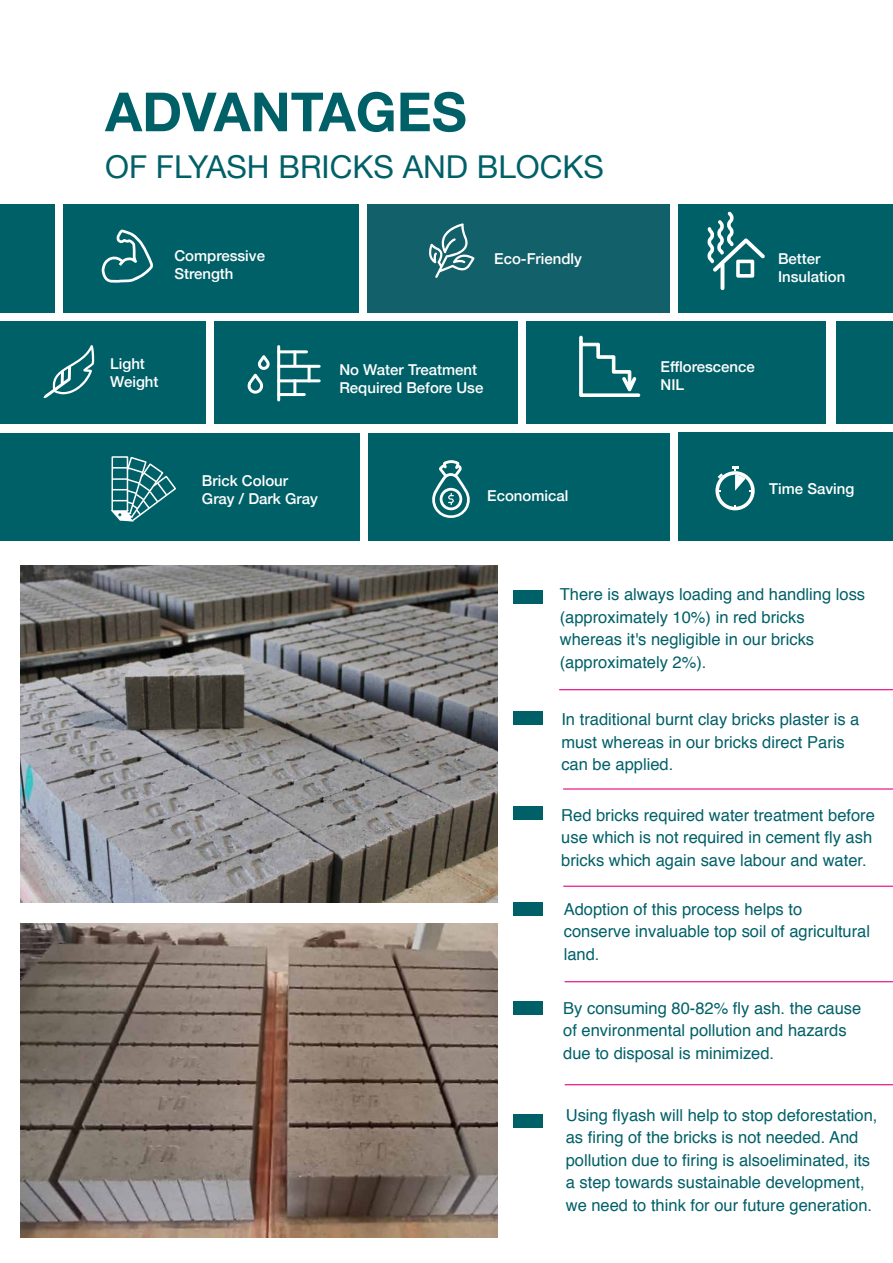
<style>
.page{position:relative;width:893px;height:1263px;background:#fff}
.page>*{position:absolute;margin:0;border:0;box-sizing:border-box;transform-origin:0 0}
.t1{font:700 54px "Helvetica Neue";color:#006068}
.t2{font:31.5px "Helvetica Neue";color:#006068}
.t3{font:16.5px/22.5px "Helvetica";color:#006068}
.t4{font:500 15px/18px "Helvetica Neue";color:#fff}
</style>
<div class="page">
<div style="left:522px;top:319px;width:304px;height:110px;background:#006068"></div>
<div style="left:367px;top:205px;width:303px;height:110px;background:#126069"></div>
<div style="left:59px;top:205px;width:304px;height:110px;background:#006068"></div>
<div style="left:0;top:205px;width:55px;height:110px;background:#006068"></div>
<div style="left:675px;top:205px;width:218px;height:110px;background:#006068"></div>
<div style="left:0;top:319px;width:537px;height:110px;background:#006068"></div>
<div style="left:830px;top:319px;width:63px;height:110px;background:#006068"></div>
<div style="left:0;top:433px;width:671px;height:110px;background:#006068"></div>
<div style="left:359px;top:202px;width:7px;height:114px;background:#fff"></div>
<div style="left:55px;top:200px;width:8px;height:113px;background:#fff"></div>
<div style="left:670px;top:202px;width:7px;height:114px;background:#fff"></div>
<div style="left:675px;top:432px;width:218px;height:111px;background:#006068"></div>
<div style="left:670px;top:429px;width:7px;height:114px;background:#fff"></div>
<div style="left:206px;top:316px;width:7px;height:114px;background:#fff"></div>
<div style="left:518px;top:316px;width:8px;height:114px;background:#fff"></div>
<div style="left:829px;top:316px;width:7px;height:114px;background:#fff"></div>
<div style="left:360px;top:432px;width:7px;height:114px;background:#fff"></div>
<div style="left:0;top:313px;width:893px;height:8px;background:#fff"></div>
<div style="left:0;top:424px;width:893px;height:8px;background:#fff"></div>
<div style="left:513px;top:590px;width:29px;height:14px;background:#006068"></div>
<div style="left:513px;top:711px;width:29px;height:14px;background:#006068"></div>
<div style="left:513px;top:806px;width:29px;height:14px;background:#006068"></div>
<div style="left:513px;top:902px;width:29px;height:14px;background:#006068"></div>
<div style="left:513px;top:1001px;width:29px;height:14px;background:#006068"></div>
<div style="left:513px;top:1114px;width:29px;height:13px;background:#006068"></div>
<svg style="left:429px;top:223px;width:46px;height:55px"></svg>
<svg style="left:101px;top:229px;width:52px;height:54px"></svg>
<svg style="left:707px;top:211px;width:58px;height:79px"></svg>
<hr style="left:277px;top:347px;width:3px;height:53px;background:#fff">
<hr style="left:308px;top:366px;width:3px;height:15px;background:#fff">
<hr style="left:293px;top:381px;width:3px;height:14px;background:#fff">
<hr style="left:293px;top:352px;width:3px;height:14px;background:#fff">
<hr style="left:279px;top:350px;width:27px;height:3px;background:#fff">
<hr style="left:279px;top:365px;width:40px;height:3px;background:#fff">
<hr style="left:279px;top:379px;width:40px;height:3px;background:#fff">
<hr style="left:279px;top:393px;width:25px;height:3px;background:#fff">
<svg style="left:247px;top:355px;width:23px;height:39px"></svg>
<svg style="left:432px;top:460px;width:38px;height:58px"></svg>
<svg style="left:43px;top:345px;width:51px;height:53px"></svg>
<svg style="left:579px;top:336px;width:61px;height:61px"></svg>
<svg style="left:111px;top:456px;width:65px;height:66px"></svg>
<div style="left:0;top:542px;width:893px;height:7px;background:#fff"></div>
<hr style="left:559px;top:689px;width:334px;height:1px;background:#e5007e">
<hr style="left:563px;top:788px;width:330px;height:1px;background:#e5007e">
<hr style="left:563px;top:886px;width:330px;height:1px;background:#e5007e">
<hr style="left:565px;top:981px;width:328px;height:1px;background:#e5007e">
<hr style="left:565px;top:1084px;width:328px;height:1px;background:#e5007e">
<svg style="left:715px;top:467px;width:40px;height:43px"></svg>
<img style="left:21px;top:565px;width:476px;height:337px">
<img style="left:21px;top:923px;width:476px;height:314px">
<h1 class="t1" style="left:105px;top:70px;width:363px">ADVANTAGES</h1>
<h2 class="t2" style="left:105px;top:144px;width:500px">OF FLYASH BRICKS AND BLOCKS</h2>
<p class="t4" style="left:174px;top:246px;width:92px">Compressive<br>Strength</p>
<p class="t4" style="left:110px;top:353px;width:50px">Light<br>Weight</p>
<p class="t4" style="left:494px;top:249px;width:89px">Eco-Friendly</p>
<p class="t4" style="left:778px;top:249px;width:69px">Better<br>Insulation</p>
<p class="t4" style="left:339px;top:360px;width:145px">No Water Treatment<br>Required Before Use</p>
<p class="t4" style="left:661px;top:356px;width:96px">Efflorescence<br>NIL</p>
<p class="t4" style="left:202px;top:471px;width:117px">Brick Colour<br>Gray / Dark Gray</p>
<p class="t4" style="left:487px;top:485px;width:83px">Economical</p>
<p class="t4" style="left:769px;top:479px;width:87px">Time Saving</p>
<p class="t3" style="left:560px;top:584px;width:307px">There is always loading and handling loss (approximately 10%) in red bricks whereas it's negligible in our bricks (approximately 2%).</p>
<p class="t3" style="left:561px;top:708px;width:300px">In traditional burnt clay bricks plaster is a must whereas in our bricks direct Paris can be applied.</p>
<p class="t3" style="left:561px;top:804px;width:315px">Red bricks required water treatment before use which is not required in cement fly ash bricks which again save labour and water.</p>
<p class="t3" style="left:564px;top:898px;width:308px">Adoption of this process helps to conserve invaluable top soil of agricultural land.</p>
<p class="t3" style="left:563px;top:997px;width:300px">By consuming 80-82% fly ash. the cause of environmental pollution and hazards due to disposal is minimized.</p>
<p class="t3" style="left:566px;top:1104px;width:313px">Using flyash will help to stop deforestation, as firing of the bricks is not needed. And pollution due to firing is alsoeliminated, its a step towards sustainable development, we need to think for our future generation.</p>
</div>
